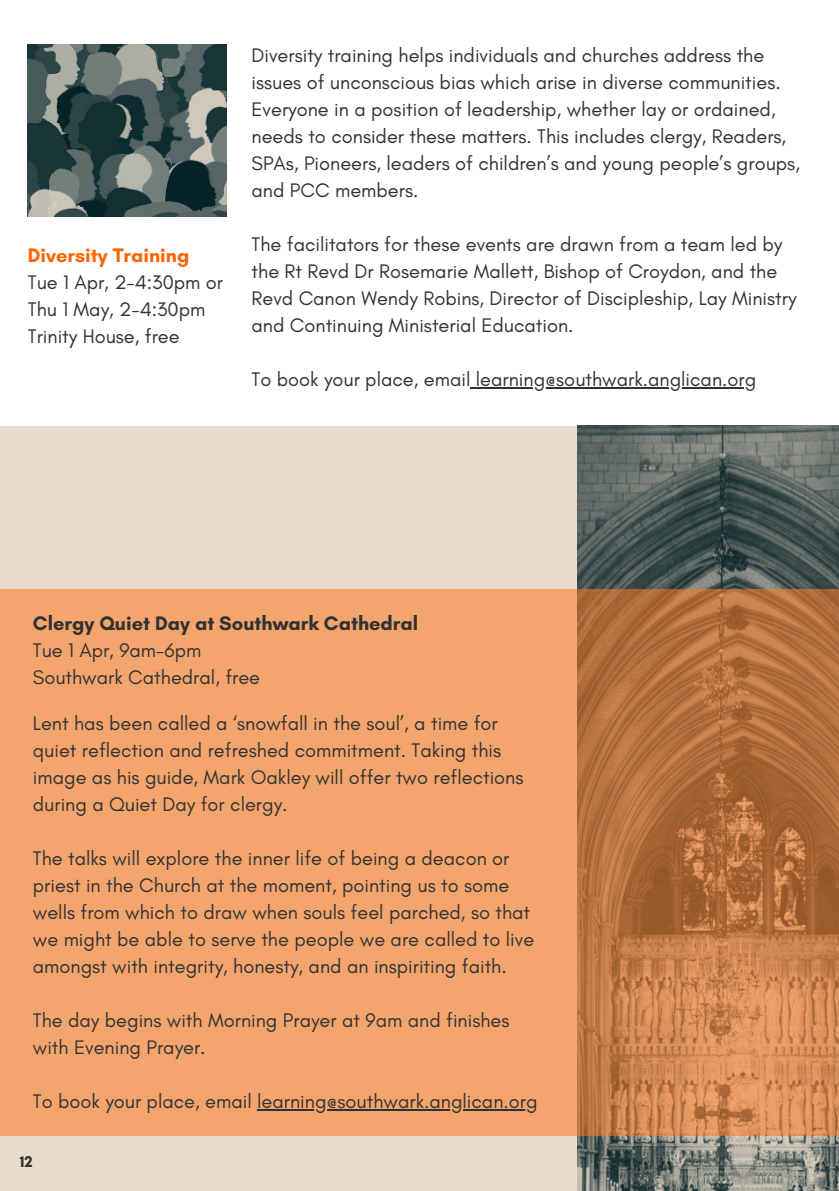
<style>
.page{position:relative;width:839px;height:1191px;background:#fff}
.page>*{position:absolute;margin:0;border:0;box-sizing:border-box;transform-origin:0 0}
.t1{font:20px/27px "Glacial Indifference";color:#323232}
.t2{font:700 20px "Glacial Indifference";color:#323232}
.t3{font:700 20px "Glacial Indifference";color:#ff6501}
.t4{font:700 16px "Glacial Indifference";color:#323232}
</style>
<div class="page">
<div style="left:0;top:426px;width:838px;height:765px;background:#e8dbcb"></div>
<img style="left:577px;top:426px;width:261px;height:765px">
<img style="left:28px;top:44px;width:198px;height:173px">
<svg style="left:470px;top:387px;width:6px;height:2px"></svg>
<hr style="left:476px;top:387px;width:280px;height:2px;background:#323232">
<svg style="left:0;top:590px;width:838px;height:546px;fill:#f4a56e"></svg>
<hr style="left:257px;top:1109px;width:280px;height:2px;background:#323232">
<p class="t3" style="left:28px;top:243px;width:163px">Diversity Training</p>
<p class="t1" style="left:28px;top:269px;width:197px">Tue 1 Apr, 2-4:30pm or<br>Thu 1 May, 2-4:30pm<br>Trinity House, free</p>
<p class="t1" style="left:251px;top:42px;width:550px">Diversity training helps individuals and churches address the issues of unconscious bias which arise in diverse communities.<br>Everyone in a position of leadership, whether lay or ordained, needs to consider these matters. This includes clergy, Readers, SPAs, Pioneers, leaders of children’s and young people’s groups, and PCC members.</p>
<p class="t1" style="left:251px;top:231px;width:546px">The facilitators for these events are drawn from a team led by the Rt Revd Dr Rosemarie Mallett, Bishop of Croydon, and the Revd Canon Wendy Robins, Director of Discipleship, Lay Ministry and Continuing Ministerial Education.</p>
<p class="t1" style="left:251px;top:366px;width:506px">To book your place, email learning@southwark.anglican.org</p>
<p class="t2" style="left:33px;top:611px;width:387px">Clergy Quiet Day at Southwark Cathedral</p>
<p class="t1" style="left:33px;top:637px;width:229px">Tue 1 Apr, 9am-6pm<br>Southwark Cathedral, free</p>
<p class="t1" style="left:33px;top:710px;width:492px">Lent has been called a ‘snowfall in the soul’, a time for quiet reflection and refreshed commitment. Taking this image as his guide, Mark Oakley will offer two reflections during a Quiet Day for clergy.</p>
<p class="t1" style="left:33px;top:845px;width:503px">The talks will explore the inner life of being a deacon or priest in the Church at the moment, pointing us to some wells from which to draw when souls feel parched, so that we might be able to serve the people we are called to live amongst with integrity, honesty, and an inspiriting faith.</p>
<p class="t1" style="left:33px;top:1007px;width:478px">The day begins with Morning Prayer at 9am and finishes with Evening Prayer.</p>
<p class="t1" style="left:33px;top:1088px;width:506px">To book your place, email learning@southwark.anglican.org</p>
<p class="t4" style="left:20px;top:1152px;width:15px">12</p>
</div>
